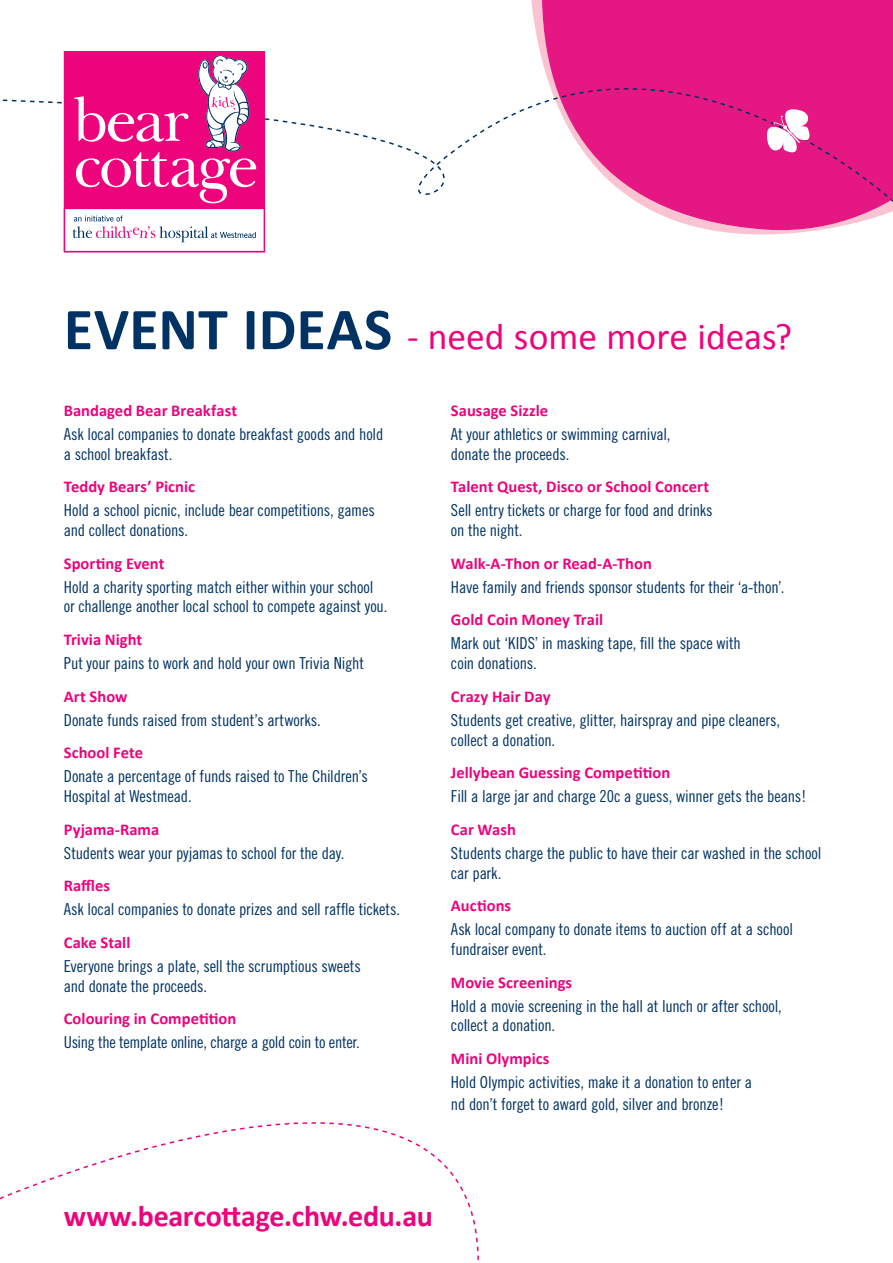
<style>
.page{position:relative;width:893px;height:1263px;background:#fff}
.page>*{position:absolute;margin:0;border:0;box-sizing:border-box;transform-origin:0 0}
.t1{font:37.5px "Calibri";color:#ed037c}
.t2{font:700 30px "Calibri";letter-spacing:-.005em;color:#ed037c}
.t3{font:16.5px/19.8px "Trade Gothic Cond Eighteen";letter-spacing:-.01em;color:#003263}
.t4{font:700 16.5px "Calibri";letter-spacing:.005em;color:#ed037c}
.s1{font-weight:700;font-size:60px;color:#003263}
</style>
<div class="page">
<svg style="left:533px;top:0;width:360px;height:230px;background:#e83b95"></svg>
<div style="left:532px;top:10px;width:361px;height:88px;background:#e41783"></div>
<svg style="left:63px;top:214px;width:699px;height:39px"></svg>
<svg style="left:2px;top:98px;width:891px;height:116px"></svg>
<div style="left:64px;top:51px;width:201px;height:201px;background:#ed037c"></div>
<div style="left:64px;top:208px;width:201px;height:44px;background:#fff;border:1px solid #ed037c"></div>
<svg style="left:73px;top:216px;width:183px;height:26px"></svg>
<svg style="left:74px;top:55px;width:182px;height:148px"></svg>
<svg style="left:767px;top:109px;width:46px;height:47px"></svg>
<svg style="left:0;top:1122px;width:479px;height:139px"></svg>
<h1 class="t1" style="left:64px;top:313px;width:730px"><span class="s1">EVENT IDEAS</span> - need some more ideas?</h1>
<p class="t4" style="left:64px;top:400px;width:175px">Bandaged Bear Breakfast</p>
<p class="t3" style="left:64px;top:424px;width:321px">Ask local companies to donate breakfast goods and hold a school breakfast.</p>
<p class="t4" style="left:64px;top:476px;width:133px">Teddy Bears’ Picnic</p>
<p class="t3" style="left:64px;top:500px;width:313px">Hold a school picnic, include bear competitions, games and collect donations.</p>
<p class="t4" style="left:64px;top:553px;width:102px">Sporting Event</p>
<p class="t3" style="left:64px;top:577px;width:325px">Hold a charity sporting match either within your school or challenge another local school to compete against you.</p>
<p class="t4" style="left:64px;top:629px;width:80px">Trivia Night</p>
<p class="t3" style="left:64px;top:653px;width:302px">Put your pains to work and hold your own Trivia Night</p>
<p class="t4" style="left:64px;top:686px;width:65px">Art Show</p>
<p class="t3" style="left:64px;top:710px;width:258px">Donate funds raised from student’s artworks.</p>
<p class="t4" style="left:64px;top:742px;width:81px">School Fete</p>
<p class="t3" style="left:64px;top:766px;width:306px">Donate a percentage of funds raised to The Children’s<br>Hospital at Westmead.</p>
<p class="t4" style="left:64px;top:819px;width:97px">Pyjama-Rama</p>
<p class="t3" style="left:64px;top:843px;width:282px">Students wear your pyjamas to school for the day.</p>
<p class="t4" style="left:64px;top:875px;width:48px">Raffles</p>
<p class="t3" style="left:64px;top:899px;width:338px">Ask local companies to donate prizes and sell raffle tickets.</p>
<p class="t4" style="left:64px;top:932px;width:68px">Cake Stall</p>
<p class="t3" style="left:64px;top:956px;width:298px">Everyone brings a plate, sell the scrumptious sweets and donate the proceeds.</p>
<p class="t4" style="left:64px;top:1008px;width:174px">Colouring in Competition</p>
<p class="t3" style="left:64px;top:1032px;width:298px">Using the template online, charge a gold coin to enter.</p>
<p class="t4" style="left:451px;top:400px;width:99px">Sausage Sizzle</p>
<p class="t3" style="left:451px;top:424px;width:221px">At your athletics or swimming carnival, donate the proceeds.</p>
<p class="t4" style="left:451px;top:476px;width:260px">Talent Quest, Disco or School Concert</p>
<p class="t3" style="left:451px;top:500px;width:263px">Sell entry tickets or charge for food and drinks on the night.</p>
<p class="t4" style="left:451px;top:553px;width:202px">Walk-A-Thon or Read-A-Thon</p>
<p class="t3" style="left:451px;top:577px;width:335px">Have family and friends sponsor students for their ‘a-thon’.</p>
<p class="t4" style="left:451px;top:609px;width:154px">Gold Coin Money Trail</p>
<p class="t3" style="left:451px;top:633px;width:291px">Mark out ‘KIDS’ in masking tape, fill the space with coin donations.</p>
<p class="t4" style="left:451px;top:686px;width:101px">Crazy Hair Day</p>
<p class="t3" style="left:451px;top:710px;width:331px">Students get creative, glitter, hairspray and pipe cleaners, collect a donation.</p>
<p class="t4" style="left:451px;top:762px;width:221px">Jellybean Guessing Competition</p>
<p class="t3" style="left:451px;top:786px;width:357px">Fill a large jar and charge 20c a guess, winner gets the beans!</p>
<p class="t4" style="left:451px;top:819px;width:66px">Car Wash</p>
<p class="t3" style="left:451px;top:843px;width:372px">Students charge the public to have their car washed in the school car park.</p>
<p class="t4" style="left:451px;top:895px;width:62px">Auctions</p>
<p class="t3" style="left:451px;top:919px;width:343px">Ask local company to donate items to auction off at a school fundraiser event.</p>
<p class="t4" style="left:451px;top:971px;width:123px">Movie Screenings</p>
<p class="t3" style="left:451px;top:996px;width:332px">Hold a movie screening in the hall at lunch or after school, collect a donation.</p>
<p class="t4" style="left:451px;top:1048px;width:100px">Mini Olympics</p>
<p class="t3" style="left:451px;top:1071px;width:302px;line-height:21.6px">Hold Olympic activities, make it a donation to enter a nd don’t forget to award gold, silver and bronze!</p>
<h2 class="t2" style="left:64px;top:1197px;width:371px">www.bearcottage.chw.edu.au</h2>
</div>
